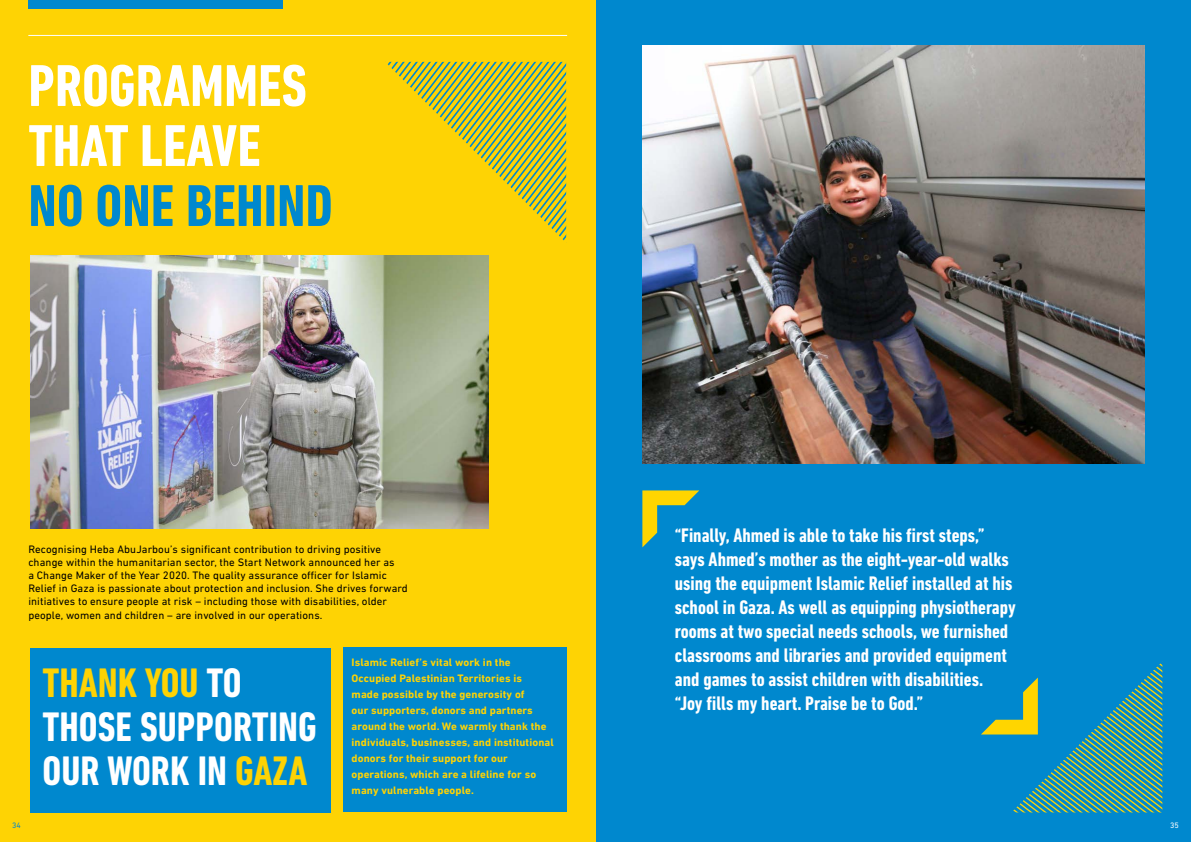
<style>
.page{position:relative;width:1191px;height:842px;background:#fff}
.page>*{position:absolute;margin:0;border:0;box-sizing:border-box;transform-origin:0 0}
.t1{font:700 condensed 60px/60px "DIN Next LT Pro";color:#fff}
.t2{font:700 condensed 60px "DIN Next LT Pro";color:#0088ce}
.t3{font:700 condensed 42px/44px "DIN Next LT Pro";color:#fff}
.t4{font:700 condensed 20px/24px "DIN Next LT Pro";color:#fff}
.t5{font:11px/13.2px "DIN Next LT Pro";letter-spacing:.01em;color:#000}
.t6{font:700 11px/16px "DIN Next LT Pro";letter-spacing:.01em;color:#fed304}
.t7{font:8px "DIN Next LT Pro";color:#0088ce}
.t8{font:8px "DIN Next LT Pro";color:#fff}
.s1{color:#fed304}
</style>
<div class="page">
<div style="left:595px;top:0;width:596px;height:842px;background:#0088ce"></div>
<div style="left:0;top:0;width:595px;height:842px;background:#fed304"></div>
<div style="left:343px;top:647px;width:223px;height:165px;background:#0088ce"></div>
<div style="left:30px;top:648px;width:301px;height:164px;background:#0088ce"></div>
<img style="left:642px;top:45px;width:502px;height:418px">
<svg style="left:642px;top:490px;width:57px;height:57px"></svg>
<svg style="left:981px;top:663px;width:181px;height:149px"></svg>
<div style="left:28px;top:0;width:255px;height:9px;background:#0088ce"></div>
<hr style="left:28px;top:35px;width:539px;height:1px;background:#fff">
<svg style="left:387px;top:62px;width:179px;height:179px"></svg>
<img style="left:30px;top:256px;width:458px;height:273px">
<p class="t1" style="left:28px;top:56px;width:280px">PROGRAMMES<br>THAT LEAVE</p>
<p class="t2" style="left:28px;top:172px;width:306px">NO ONE BEHIND</p>
<p class="t5" style="left:28px;top:542px;width:381px">Recognising Heba AbuJarbou’s significant contribution to driving positive change within the humanitarian sector, the Start Network announced her as<br>a Change Maker of the Year 2020. The quality assurance officer for Islamic Relief in Gaza is passionate about protection and inclusion. She drives forward initiatives to ensure people at risk – including those with disabilities, older people, women and children – are involved in our operations.</p>
<p class="t3" style="left:43px;top:660px;width:276px"><span class="s1">THANK YOU</span> TO<br>THOSE SUPPORTING<br>OUR WORK IN <span class="s1">GAZA</span></p>
<p class="t6" style="left:351px;top:654px;width:204px">Islamic Relief’s vital work in the Occupied Palestinian Territories is<br>made possible by the generosity of<br>our supporters, donors and partners around the world. We warmly thank the individuals, businesses, and institutional donors for their support for our operations, which are a lifeline for so many vulnerable people.</p>
<p class="t4" style="left:675px;top:523px;width:342px">“Finally, Ahmed is able to take his first steps,” says Ahmed’s mother as the eight-year-old walks using the equipment Islamic Relief installed at his school in Gaza. As well as equipping physiotherapy rooms at two special needs schools, we furnished classrooms and libraries and provided equipment and games to assist children with disabilities.</p>
<p class="t4" style="left:675px;top:691px;width:250px">“Joy fills my heart. Praise be to God.”</p>
<p class="t7" style="left:12px;top:821px;width:10px">34</p>
<p class="t8" style="left:1170px;top:821px;width:10px">35</p>
</div>
